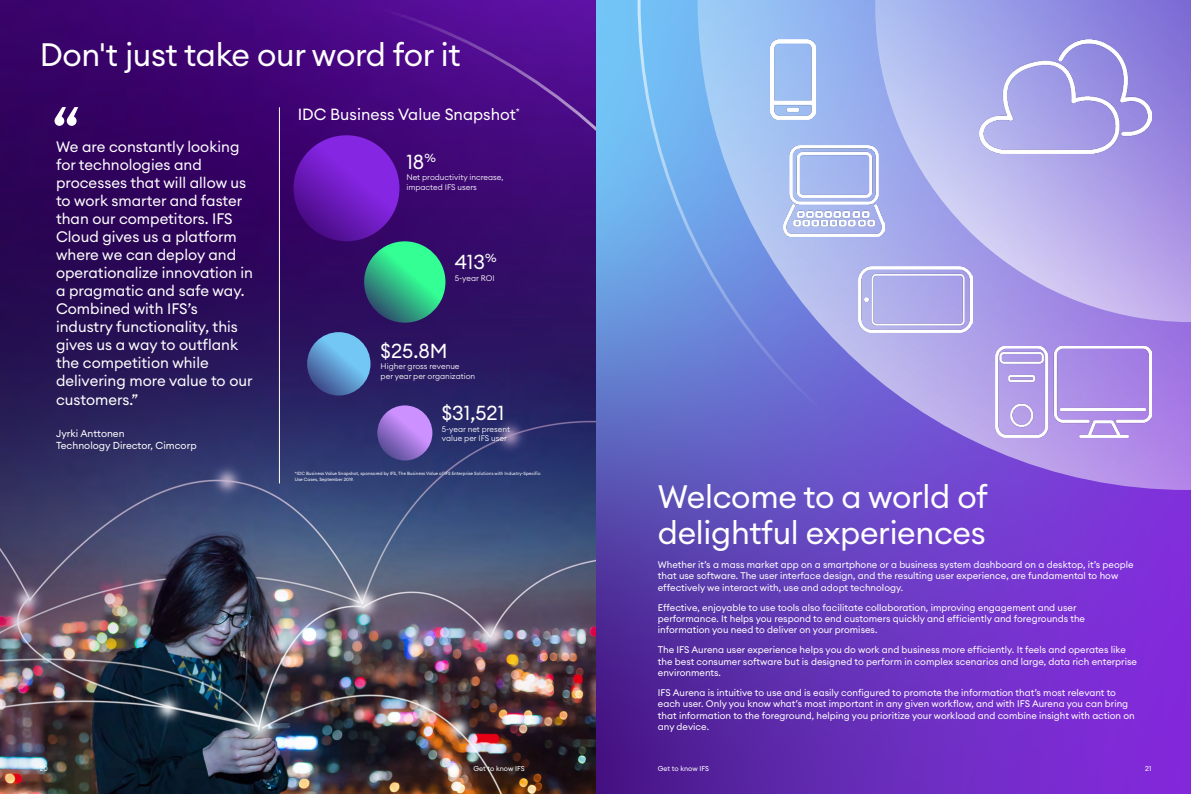
<style>
.page{position:relative;width:1191px;height:794px;background:#fff}
.page>*{position:absolute;margin:0;border:0;box-sizing:border-box;transform-origin:0 0}
.t1{font:66px "Euclid Circular A";color:#fff}
.t2{font:32px/35.2px "Euclid Circular A";letter-spacing:-.01em;color:#fff}
.t3{font:20px "Euclid Circular A";color:#fff}
.t4{font:16px "Euclid Circular A";color:#fff}
.t5{font:15px/18.1px "Euclid Circular A";color:#fff}
.t6{font:10px/12px "Euclid Circular A";color:#fff}
.t7{font:9.5px/11.4px "Euclid Circular A";color:#fff}
.t8{font:300 8px/9.6px "Euclid Circular A";color:#fff}
.t9{font:7px "Euclid Circular A";color:#fff}
.t10{font:4.5px/6px "Euclid Circular A";color:#fff}
</style>
<div class="page">
<svg style="left:595px;top:0;width:595px;height:794px;background:#683cbf"></svg>
<svg style="left:637px;top:0;width:554px;height:553px;background:#8e8ce0"></svg>
<img style="left:979px;top:40px;width:172px;height:113px">
<img style="left:995px;top:346px;width:156px;height:91px">
<img style="left:858px;top:267px;width:114px;height:65px">
<img style="left:770px;top:40px;width:45px;height:79px">
<img style="left:783px;top:146px;width:102px;height:90px">
<img style="left:0;top:0;width:595px;height:794px">
<h2 class="t2" style="left:40px;top:36px;width:422px">Don't just take our word for it</h2>
<h1 class="t1" style="left:52px;top:88px;width:30px">“</h1>
<h3 class="t4" style="left:298px;top:104px;width:224px">IDC Business Value Snapshot<sup>*</sup></h3>
<p class="t5" style="left:56px;top:138px;width:199px">We are constantly looking for technologies and processes that will allow us to work smarter and faster than our competitors. IFS<br>Cloud gives us a platform where we can deploy and operationalize innovation in a pragmatic and safe way.<br>Combined with IFS’s industry functionality, this gives us a way to outflank the competition while delivering more value to our customers.”</p>
<p class="t6" style="left:56px;top:427px;width:142px">Jyrki Anttonen<br>Technology Director, Cimcorp</p>
<h3 class="t3" style="left:406px;top:149px;width:31px">18<sup>%</sup></h3>
<p class="t8" style="left:406px;top:172px;width:98px">Net productivity increase, impacted IFS users</p>
<h3 class="t3" style="left:455px;top:249px;width:43px">413<sup>%</sup></h3>
<p class="t8" style="left:455px;top:273px;width:41px">5-year ROI</p>
<h3 class="t3" style="left:381px;top:338px;width:68px">$25.8M</h3>
<p class="t8" style="left:381px;top:362px;width:96px">Higher gross revenue<br>per year per organization</p>
<h3 class="t3" style="left:442px;top:400px;width:64px">$31,521</h3>
<p class="t8" style="left:442px;top:424px;width:70px">5-year net present value per IFS user</p>
<p class="t10" style="left:295px;top:470px;width:247px">*IDC Business Value Snapshot, sponsored by IFS, The Business Value of IFS Enterprise Solutions with Industry-Specific<br>Use Cases, September 2019.</p>
<h2 class="t2" style="left:658px;top:479px;width:331px">Welcome to a world of delightful experiences</h2>
<p class="t7" style="left:658px;top:559px;width:477px">Whether it’s a mass market app on a smartphone or a business system dashboard on a desktop, it’s people that use software. The user interface design, and the resulting user experience, are fundamental to how effectively we interact with, use and adopt technology.</p>
<p class="t7" style="left:658px;top:601px;width:429px">Effective, enjoyable to use tools also facilitate collaboration, improving engagement and user performance. It helps you respond to end customers quickly and efficiently and foregrounds the information you need to deliver on your promises.</p>
<p class="t7" style="left:658px;top:644px;width:481px">The IFS Aurena user experience helps you do work and business more efficiently. It feels and operates like the best consumer software but is designed to perform in complex scenarios and large, data rich enterprise environments.</p>
<p class="t7" style="left:658px;top:687px;width:478px">IFS Aurena is intuitive to use and is easily configured to promote the information that’s most relevant to each user. Only you know what’s most important in any given workflow, and with IFS Aurena you can bring that information to the foreground, helping you prioritize your workload and combine insight with action on any device.</p>
<p class="t9" style="left:40px;top:764px;width:10px">20</p>
<p class="t9" style="left:473px;top:764px;width:53px">Get to know IFS</p>
<p class="t9" style="left:658px;top:764px;width:53px">Get to know IFS</p>
<p class="t9" style="left:1145px;top:764px;width:8px">21</p>
</div>
